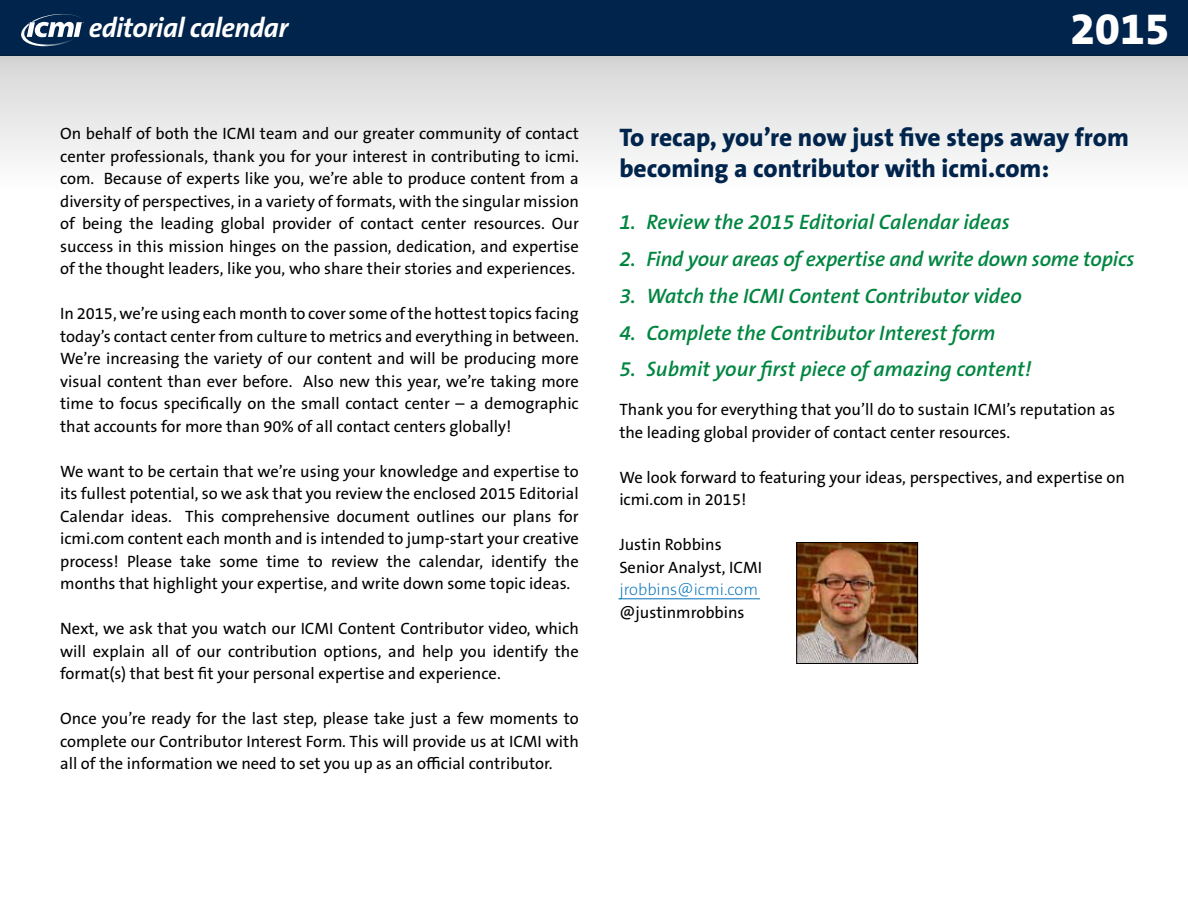
<style>
.page{position:relative;width:1188px;height:918px;background:#fff}
.page>*{position:absolute;margin:0;border:0;box-sizing:border-box;transform-origin:0 0}
.t1{font:800 45px "The Sans B W8";color:#fff}
.t2{font:italic 700 27.75px "The Sans B W7";letter-spacing:-.02em;color:#fff}
.t3{font:800 25.5px/30.6px "The Sans B W8";color:#00244c}
.t4{font:italic 600 21px "The Sans B W6";color:#008641}
.t5{font:16.5px/22.5px "The Sans B W5 Plain";color:#000;text-align:justify}
.t6{font:200 16.5px "The Sans B W2";color:#0072bc}
</style>
<div class="page">
<div style="left:0;top:0;width:1188px;height:56px;background:#00244c"></div>
<svg style="left:21px;top:14px;width:63px;height:32px"></svg>
<div style="left:0;top:56px;width:1188px;height:133px;background:linear-gradient(to bottom,#d5d5d5,#fefefe)"></div>
<hr style="left:619px;top:598px;width:141px;height:1px;background:#0072bc">
<img style="left:798px;top:544px;width:118px;height:118px">
<div style="left:796px;top:542px;width:122px;height:122px;border:1px solid #000"></div>
<h2 class="t2" style="left:89px;top:10px;width:201px">editorial calendar</h2>
<h1 class="t1" style="left:1071px;top:0;width:100px">2015</h1>
<p class="t5" style="left:60px;top:123px;width:520px">On behalf of both the ICMI team and our greater community of contact center professionals, thank you for your interest in contributing to icmi. com. Because of experts like you, we’re able to produce content from a diversity of perspectives, in a variety of formats, with the singular mission of being the leading global provider of contact center resources. Our success in this mission hinges on the passion, dedication, and expertise of the thought leaders, like you, who share their stories and experiences.</p>
<p class="t5" style="left:60px;top:303px;width:520px">In 2015, we’re using each month to cover some of the hottest topics facing today’s contact center from culture to metrics and everything in between.<br>We’re increasing the variety of our content and will be producing more visual content than ever before. Also new this year, we’re taking more time to focus specifically on the small contact center – a demographic that accounts for more than 90% of all contact centers globally!</p>
<p class="t5" style="left:60px;top:460px;width:520px">We want to be certain that we’re using your knowledge and expertise to its fullest potential, so we ask that you review the enclosed 2015 Editorial Calendar ideas. This comprehensive document outlines our plans for icmi.com content each month and is intended to jump-start your creative process! Please take some time to review the calendar, identify the months that highlight your expertise, and write down some topic ideas.</p>
<p class="t5" style="left:60px;top:618px;width:520px">Next, we ask that you watch our ICMI Content Contributor video, which will explain all of our contribution options, and help you identify the format(s) that best fit your personal expertise and experience.</p>
<p class="t5" style="left:60px;top:708px;width:520px">Once you’re ready for the last step, please take just a few moments to complete our Contributor Interest Form. This will provide us at ICMI with all of the information we need to set you up as an official contributor.</p>
<h3 class="t3" style="left:619px;top:122px;width:511px">To recap, you’re now just five steps away from becoming a contributor with icmi.com:</h3>
<p class="t4" style="left:619px;top:209px;width:392px">1. Review the 2015 Editorial Calendar ideas</p>
<p class="t4" style="left:619px;top:246px;width:517px">2. Find your areas of expertise and write down some topics</p>
<p class="t4" style="left:619px;top:283px;width:404px">3. Watch the ICMI Content Contributor video</p>
<p class="t4" style="left:619px;top:320px;width:378px">4. Complete the Contributor Interest form</p>
<p class="t4" style="left:619px;top:356px;width:414px">5. Submit your first piece of amazing content!</p>
<p class="t5" style="left:619px;top:398px;width:497px">Thank you for everything that you’ll do to sustain ICMI’s reputation as the leading global provider of contact center resources.</p>
<p class="t5" style="left:619px;top:466px;width:507px">We look forward to featuring your ideas, perspectives, and expertise on icmi.com in 2015!</p>
<p class="t5" style="left:619px;top:533px;width:144px">Justin Robbins<br>Senior Analyst, ICMI</p>
<p class="t6" style="left:619px;top:579px;width:140px">jrobbins@icmi.com</p>
<p class="t5" style="left:619px;top:601px;width:127px">@justinmrobbins</p>
</div>
